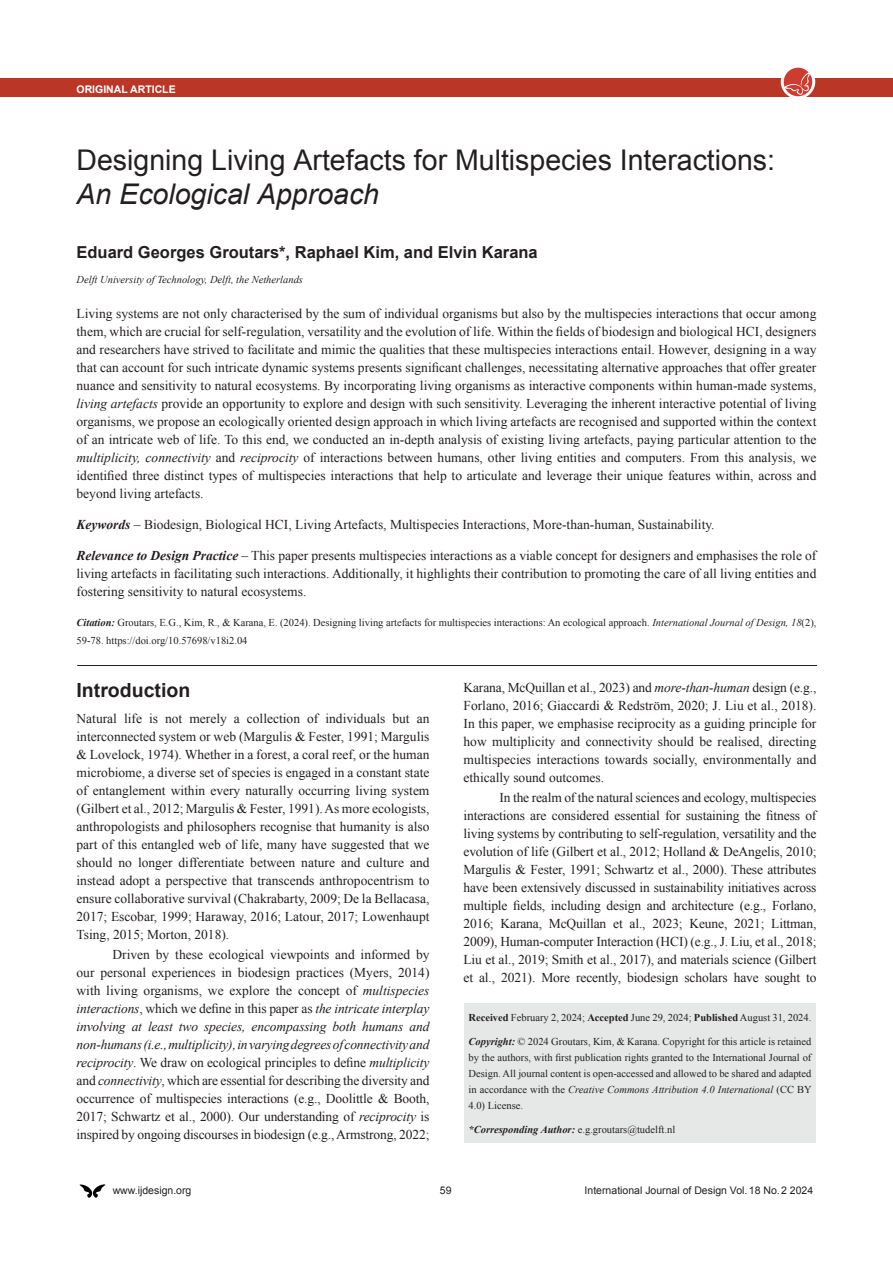
<style>
.page{position:relative;width:893px;height:1263px;background:#fff}
.page>*{position:absolute;margin:0;border:0;box-sizing:border-box;transform-origin:0 0}
.Article_Title{font:28.5px/34.2px "Arial";color:#231f20}
.Section_Title{font:700 19.5px "Arial";color:#231f20}
.AuthorNames{font:700 16.5px "Arial";color:#231f20}
.Abstract{font:13.5px/18px "Times New Roman";color:#231f20;text-align:justify}
.Paragraph{font:13.5px/18px "Times New Roman";letter-spacing:-.01em;color:#231f20;text-align:justify}
.first_Paragraph{font:13.5px/18px "Times New Roman";color:#231f20;text-align:justify}
.Article_Notes{font:10.5px/15.9px "Times New Roman";color:#231f20;text-align:justify}
.Article_Citation{font:10.5px/18px "Times New Roman";color:#231f20}
.t1{font:10.5px "Arial";color:#231f20}
.Affiliation{font:italic 10.5px "Times New Roman";color:#231f20}
.Article_Category{font:700 10.5px "Arial";color:#fff}
.s1{font-style:italic}
.s2{font-weight:700;font-style:italic}
.s3{font-weight:700}
</style>
<div class="page">
<svg style="left:80px;top:1184px;width:25px;height:14px"></svg>
<div style="left:0;top:78px;width:893px;height:19px;background:#ba3626"></div>
<svg style="left:781px;top:64px;width:34px;height:35px"></svg>
<div style="left:784px;top:68px;width:28px;height:28px;background:#ce3c31;border-radius:50%"></div>
<svg style="left:784px;top:72px;width:26px;height:23px"></svg>
<div style="left:464px;top:1003px;width:352px;height:140px;background:#e5e8e7"></div>
<hr style="left:77px;top:665px;width:740px;height:1px;background:#231f20">
<p class="Article_Category" style="left:77px;top:82px;width:101px">ORIGINAL ARTICLE</p>
<p class="Article_Title" style="left:77px;top:143px;width:700px">Designing Living Artefacts for Multispecies Interactions:<br><span class="s1">An Ecological Approach</span></p>
<p class="AuthorNames" style="left:77px;top:241px;width:463px">Eduard Georges Groutars*, Raphael Kim, and Elvin Karana</p>
<p class="Affiliation" style="left:77px;top:272px;width:228px">Delft University of Technology, Delft, the Netherlands</p>
<p class="Abstract" style="left:77px;top:304px;width:741px">Living systems are not only characterised by the sum of individual organisms but also by the multispecies interactions that occur among them, which are crucial for self-regulation, versatility and the evolution of life. Within the fields of biodesign and biological HCI, designers and researchers have strived to facilitate and mimic the qualities that these multispecies interactions entail. However, designing in a way that can account for such intricate dynamic systems presents significant challenges, necessitating alternative approaches that offer greater nuance and sensitivity to natural ecosystems. By incorporating living organisms as interactive components within human-made systems, <span class="s1">living artefacts</span> provide an opportunity to explore and design with such sensitivity. Leveraging the inherent interactive potential of living organisms, we propose an ecologically oriented design approach in which living artefacts are recognised and supported within the context of an intricate web of life. To this end, we conducted an in-depth analysis of existing living artefacts, paying particular attention to the <span class="s1">multiplicity, connectivity</span> and <span class="s1">reciprocity</span> of interactions between humans, other living entities and computers. From this analysis, we identified three distinct types of multispecies interactions that help to articulate and leverage their unique features within, across and beyond living artefacts.</p>
<p class="Abstract" style="left:77px;top:515px;width:640px"><span class="s2">Keywords</span> – Biodesign, Biological HCI, Living Artefacts, Multispecies Interactions, More-than-human, Sustainability.</p>
<p class="Abstract" style="left:77px;top:546px;width:741px"><span class="s2">Relevance to Design Practice</span> – This paper presents multispecies interactions as a viable concept for designers and emphasises the role of living artefacts in facilitating such interactions. Additionally, it highlights their contribution to promoting the care of all living entities and fostering sensitivity to natural ecosystems.</p>
<p class="Article_Citation" style="left:77px;top:614px;width:741px"><span class="s2">Citation:</span> Groutars, E.G., Kim, R., &amp; Karana, E. (2024). Designing living artefacts for multispecies interactions: An ecological approach. <span class="s1">International Journal of Design, 18</span>(2),<br>59-78. https://doi.org/10.57698/v18i2.04</p>
<p class="Section_Title" style="left:77px;top:677px;width:115px">Introduction</p>
<p class="first_Paragraph" style="left:77px;top:709px;width:354px">Natural life is not merely a collection of individuals but an interconnected system or web (Margulis &amp; Fester, 1991; Margulis &amp; Lovelock, 1974). Whether in a forest, a coral reef, or the human microbiome, a diverse set of species is engaged in a constant state of entanglement within every naturally occurring living system (Gilbert et al., 2012; Margulis &amp; Fester, 1991). As more ecologists, anthropologists and philosophers recognise that humanity is also part of this entangled web of life, many have suggested that we should no longer differentiate between nature and culture and instead adopt a perspective that transcends anthropocentrism to ensure collaborative survival (Chakrabarty, 2009; De la Bellacasa, 2017; Escobar, 1999; Haraway, 2016; Latour, 2017; Lowenhaupt Tsing, 2015; Morton, 2018).</p>
<p class="Paragraph" style="left:77px;top:946px;width:354px;text-indent:36px">Driven by these ecological viewpoints and informed by our personal experiences in biodesign practices (Myers, 2014) with living organisms, we explore the concept of <span class="s1">multispecies interactions</span>, which we define in this paper as <span class="s1">the intricate interplay involving at least two species, encompassing both humans and non-humans (i.e., multiplicity), in varying degrees of connectivity and reciprocity</span>. We draw on ecological principles to define <span class="s1">multiplicity </span>and <span class="s1">connectivity</span>, which are essential for describing the diversity and occurrence of multispecies interactions (e.g., Doolittle &amp; Booth, 2017; Schwartz et al., 2000). Our understanding of <span class="s1">reciprocity</span> is inspired by ongoing discourses in biodesign (e.g., Armstrong, 2022;</p>
<p class="Paragraph" style="left:463px;top:678px;width:354px">Karana, McQuillan et al., 2023) and <span class="s1">more-than-human</span> design (e.g., Forlano, 2016; Giaccardi &amp; Redström, 2020; J. Liu et al., 2018).<br>In this paper, we emphasise reciprocity as a guiding principle for how multiplicity and connectivity should be realised, directing multispecies interactions towards socially, environmentally and ethically sound outcomes.</p>
<p class="Paragraph" style="left:463px;top:788px;width:354px;text-indent:36px">In the realm of the natural sciences and ecology, multispecies interactions are considered essential for sustaining the fitness of living systems by contributing to self-regulation, versatility and the evolution of life (Gilbert et al., 2012; Holland &amp; DeAngelis, 2010; Margulis &amp; Fester, 1991; Schwartz et al., 2000). These attributes have been extensively discussed in sustainability initiatives across multiple fields, including design and architecture (e.g., Forlano, 2016; Karana, McQuillan et al., 2023; Keune, 2021; Littman, 2009), Human-computer Interaction (HCI) (e.g., J. Liu, et al., 2018; Liu et al., 2019; Smith et al., 2017), and materials science (Gilbert et al., 2021). More recently, biodesign scholars have sought to</p>
<p class="Article_Notes" style="left:468px;top:1009px;width:344px"><span class="s3">Received</span> February 2, 2024; <span class="s3">Accepted</span> June 29, 2024; <span class="s3">Published</span> August 31, 2024.</p>
<p class="Article_Notes" style="left:468px;top:1033px;width:345px"><span class="s2">Copyright:</span> © 2024 Groutars, Kim, &amp; Karana. Copyright for this article is retained by the authors, with first publication rights granted to the International Journal of Design. All journal content is open-accessed and allowed to be shared and adapted in accordance with the <span class="s1">Creative Commons Attribution 4.0 International</span> (CC BY 4.0) License.</p>
<p class="Article_Notes" style="left:468px;top:1121px;width:208px"><span class="s2">*Corresponding Author:</span> e.g.groutars@tudelft.nl</p>
<p class="t1" style="left:113px;top:1184px;width:80px">www.ijdesign.org</p>
<p class="t1" style="left:440px;top:1184px;width:13px">59</p>
<p class="t1" style="left:585px;top:1184px;width:230px">International Journal of Design Vol. 18 No. 2 2024</p>
</div>
